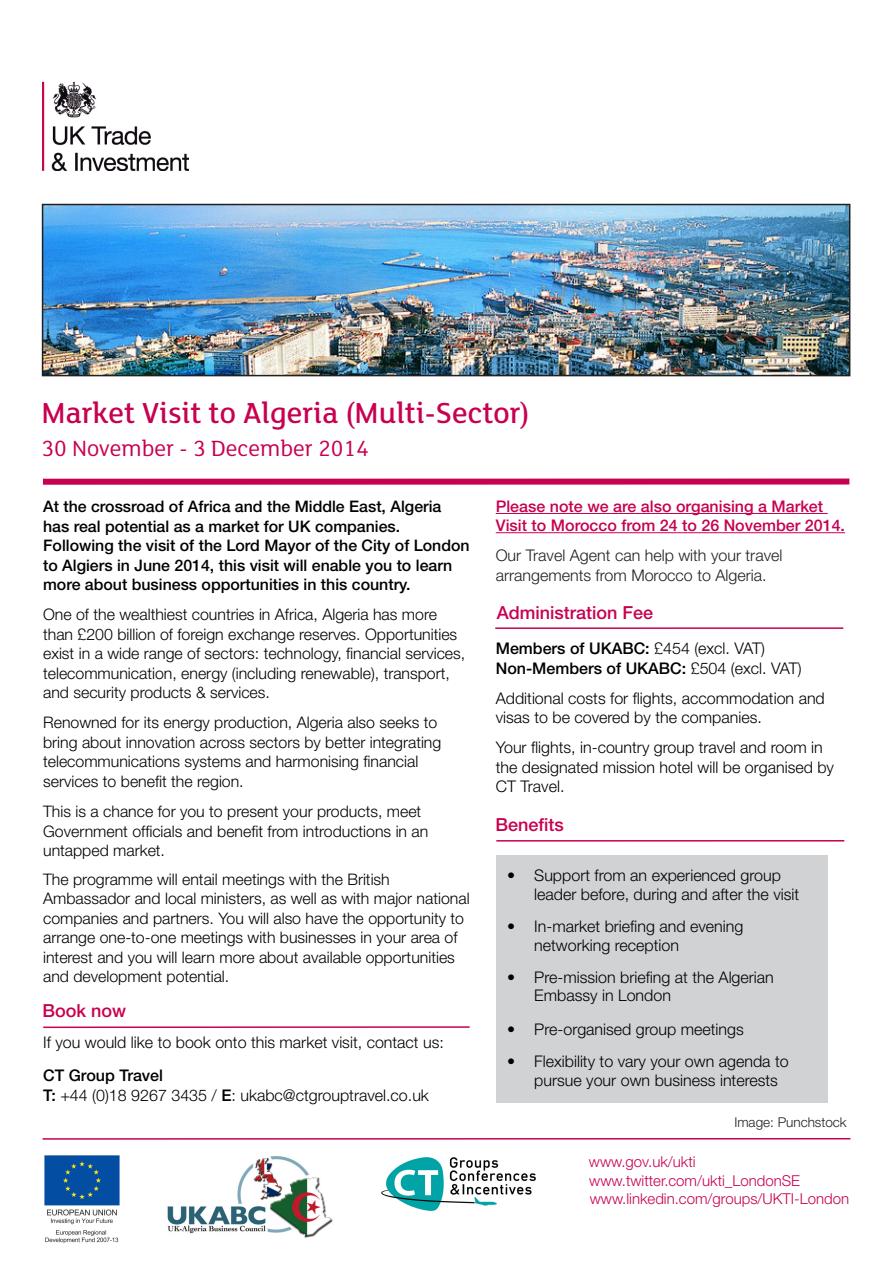
<style>
.page{position:relative;width:893px;height:1263px;background:#fff}
.page>*{position:absolute;margin:0;border:0;box-sizing:border-box;transform-origin:0 0}
.t1{font:500 31.5px "FS Lola";color:#c80050}
.t2{font:24px "FS Lola";color:#c80050}
.t3{font:500 18px "Helvetica Neue LT";color:#c80050}
.t4{font:300 16.05px/19.5px "Helvetica Neue LT Pro";color:#000}
.t5{font:500 16.05px "Helvetica Neue LT Pro";color:#000}
.t6{font:500 16.05px/19.2px "Helvetica Neue LT";color:#c80050}
.t7{font:300 16.05px/19.8px "Helvetica Neue LT";color:#231f20}
.t8{font:300 15.9px/19.5px "Helvetica Neue LT Pro";color:#000}
.t9{font:500 15.9px/19.5px "Helvetica Neue LT Pro";color:#000}
.t10{font:300 15px "Helvetica Neue LT Pro";color:#c80050}
.t11{font:300 13.5px "Helvetica Neue LT Pro";color:#231f20}
.s1{font-weight:500}
.s2{font-weight:300}
</style>
<div class="page">
<div style="left:496px;top:855px;width:332px;height:248px;background:#d1d2d4"></div>
<hr style="left:496px;top:513px;width:332px;height:1px;background:#c80050">
<hr style="left:496px;top:532px;width:349px;height:1px;background:#c80050">
<hr style="left:43px;top:1026px;width:427px;height:2px;background:#c80050">
<hr style="left:43px;top:1138px;width:807px;height:2px;background:#c80050">
<div style="left:43px;top:478px;width:806px;height:7px;background:#c80050"></div>
<img style="left:45px;top:207px;width:802px;height:166px">
<div style="left:42px;top:204px;width:808px;height:172px;border:2px solid #231f20"></div>
<img style="left:44px;top:1155px;width:76px;height:88px">
<hr style="left:495px;top:627px;width:348px;height:2px;background:#c80050">
<hr style="left:496px;top:840px;width:348px;height:1px;background:#c80050">
<img style="left:381px;top:1157px;width:155px;height:54px">
<img style="left:43px;top:81px;width:145px;height:89px">
<img style="left:167px;top:1156px;width:166px;height:82px">
<p class="t1" style="left:41px;top:393px;width:490px">Market Visit to Algeria (Multi-Sector)</p>
<p class="t2" style="left:41px;top:432px;width:329px">30 November - 3 December 2014</p>
<p class="t9" style="left:43px;top:496px;width:428px">At the crossroad of Africa and the Middle East, Algeria has real potential as a market for UK companies.<br>Following the visit of the Lord Mayor of the City of London to Algiers in June 2014, this visit will enable you to learn more about business opportunities in this country.</p>
<p class="t8" style="left:43px;top:604px;width:424px">One of the wealthiest countries in Africa, Algeria has more than £200 billion of foreign exchange reserves. Opportunities exist in a wide range of sectors: technology, financial services, telecommunication, energy (including renewable), transport, and security products &amp; services.</p>
<p class="t8" style="left:43px;top:712px;width:400px">Renowned for its energy production, Algeria also seeks to bring about innovation across sectors by better integrating telecommunications systems and harmonising financial services to benefit the region.</p>
<p class="t8" style="left:43px;top:801px;width:387px">This is a chance for you to present your products, meet<br>Government officials and benefit from introductions in an untapped market.</p>
<p class="t8" style="left:43px;top:869px;width:428px">The programme will entail meetings with the British Ambassador and local ministers, as well as with major national companies and partners. You will also have the opportunity to arrange one-to-one meetings with businesses in your area of interest and you will learn more about available opportunities and development potential.</p>
<p class="t3" style="left:43px;top:1000px;width:85px">Book now</p>
<p class="t4" style="left:43px;top:1032px;width:402px">If you would like to book onto this market visit, contact us:</p>
<p class="t5" style="left:43px;top:1066px;width:121px">CT Group Travel</p>
<p class="t4" style="left:43px;top:1085px;width:387px"><span class="s1">T:</span> +44 (0)18 9267 3435 / <span class="s1">E</span>: ukabc@ctgrouptravel.co.uk</p>
<p class="t6" style="left:496px;top:496px;width:351px">Please note we are also organising a Market<br>Visit to Morocco from 24 to 26 November 2014.</p>
<p class="t7" style="left:496px;top:545px;width:288px">Our Travel Agent can help with your travel arrangements from Morocco to Algeria.</p>
<p class="t3" style="left:497px;top:602px;width:158px">Administration Fee</p>
<p class="t5" style="left:496px;top:639px;width:271px">Members of UKABC: <span class="s2">£454 (excl. VAT)</span></p>
<p class="t5" style="left:496px;top:658px;width:307px">Non-Members of UKABC: <span class="s2">£504 (excl. VAT)</span></p>
<p class="t4" style="left:496px;top:688px;width:331px">Additional costs for flights, accommodation and visas to be covered by the companies.</p>
<p class="t4" style="left:496px;top:737px;width:329px">Your flights, in-country group travel and room in</p>
<p class="t4" style="left:496px;top:757px;width:340px">the designated mission hotel will be organised by<br>CT Travel.</p>
<p class="t3" style="left:495px;top:813px;width:70px">Benefits</p>
<p class="t4" style="left:534px;top:865px;width:266px;text-indent:-27px">• Support from an experienced group leader before, during and after the visit</p>
<p class="t4" style="left:534px;top:916px;width:210px;text-indent:-27px">• In-market briefing and evening networking reception</p>
<p class="t4" style="left:534px;top:968px;width:241px;line-height:18px;text-indent:-27px">• Pre-mission briefing at the Algerian<br>Embassy in London</p>
<p class="t4" style="left:507px;top:1019px;width:238px">• Pre-organised group meetings</p>
<p class="t4" style="left:534px;top:1051px;width:256px;text-indent:-27px">• Flexibility to vary your own agenda to pursue your own business interests</p>
<p class="t11" style="left:734px;top:1114px;width:114px">Image: Punchstock</p>
<p class="t10" style="left:589px;top:1152px;width:108px">www.gov.uk/ukti</p>
<p class="t10" style="left:589px;top:1172px;width:212px">www.twitter.com/ukti_LondonSE</p>
<p class="t10" style="left:590px;top:1190px;width:261px">www.linkedin.com/groups/UKTI-London</p>
</div>
